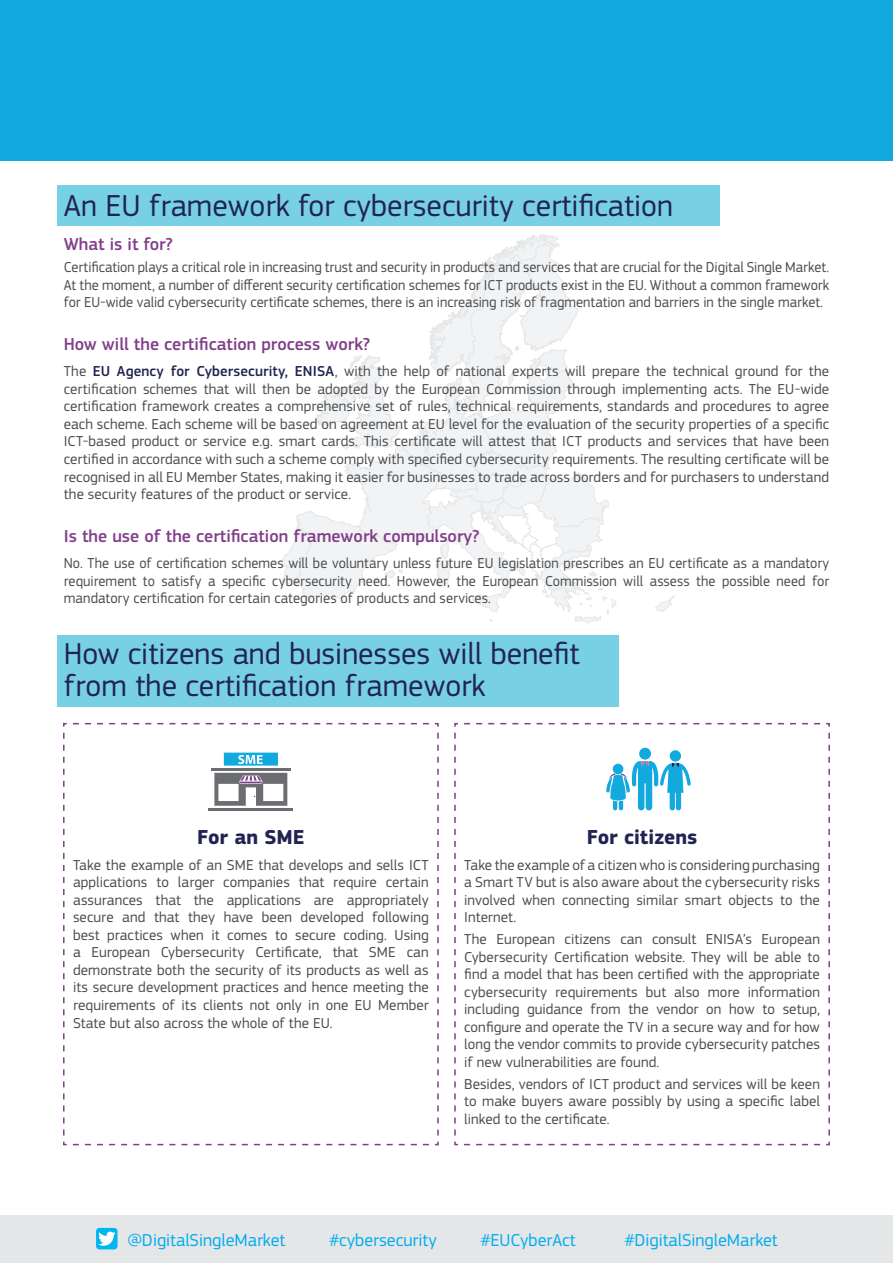
<style>
.page{position:relative;width:893px;height:1263px;background:#fff}
.page>*{position:absolute;margin:0;border:0;box-sizing:border-box;transform-origin:0 0}
.t1{font:31.5px/31.5px "EC Square Sans Pro";color:#212450}
.t2{font:700 21px "EC Square Sans Pro";color:#212450}
.t3{font:500 18px "EC Square Sans Pro";color:#813f8a}
.t4{font:18px "EC Square Sans Pro";color:#00aeef}
.t5{font:15px/17.5px "EC Square Sans Pro";letter-spacing:.005em;color:#4b4c4d;text-align:justify}
.t6{font:15px/17.5px "EC Square Sans Pro";letter-spacing:.005em;color:#4b4c4d;text-align:justify;scale:.96 1}
.s1{font-weight:500;color:#212450}
</style>
<div class="page">
<div style="left:57px;top:185px;width:662px;height:41px;background:#78d0e4"></div>
<div style="left:57px;top:635px;width:562px;height:72px;background:#78d0e4"></div>
<svg style="left:655px;top:595px;width:20px;height:17px"></svg>
<svg style="left:281px;top:234px;width:335px;height:389px"></svg>
<div style="left:0;top:0;width:893px;height:160px;background:#12a9de"></div>
<svg style="left:63px;top:722px;width:376px;height:424px"></svg>
<svg style="left:454px;top:722px;width:376px;height:424px"></svg>
<hr style="left:209px;top:808px;width:84px;height:2px;background:#6c6d70">
<hr style="left:211px;top:768px;width:80px;height:3px;background:#6c6d70">
<svg style="left:214px;top:773px;width:73px;height:33px"></svg>
<svg style="left:224px;top:753px;width:54px;height:13px"></svg>
<div style="left:0;top:1215px;width:893px;height:48px;background:#e5e6e8"></div>
<div style="left:96px;top:1228px;width:22px;height:21px;background:#00b6f0;border-radius:3px"></div>
<svg style="left:98px;top:1231px;width:17px;height:15px"></svg>
<div style="left:639px;top:748px;width:12px;height:12px;background:#12a9de;border-radius:50%"></div>
<svg style="left:606px;top:750px;width:85px;height:60px"></svg>
<h1 class="t1" style="left:64px;top:190px;width:611px">An EU framework for cybersecurity certification</h1>
<p class="t3" style="left:64px;top:234px;width:111px">What is it for?</p>
<p class="t6" style="left:64px;top:259px;width:799px">Certification plays a critical role in increasing trust and security in products and services that are crucial for the Digital Single Market.<br>At the moment, a number of different security certification schemes for ICT products exist in the EU. Without a common framework for EU-wide valid cybersecurity certificate schemes, there is an increasing risk of fragmentation and barriers in the single market.</p>
<p class="t3" style="left:64px;top:334px;width:308px">How will the certification process work?</p>
<p class="t5" style="left:64px;top:363px;width:767px">The <span class="s1">EU Agency for Cybersecurity, ENISA</span>, with the help of national experts will prepare the technical ground for the certification schemes that will then be adopted by the European Commission through implementing acts. The EU-wide certification framework creates a comprehensive set of rules, technical requirements, standards and procedures to agree each scheme. Each scheme will be based on agreement at EU level for the evaluation of the security properties of a specific ICT-based product or service e.g. smart cards. This certificate will attest that ICT products and services that have been certified in accordance with such a scheme comply with specified cybersecurity requirements. The resulting certificate will be recognised in all EU Member States, making it easier for businesses to trade across borders and for purchasers to understand the security features of the product or service.</p>
<p class="t3" style="left:64px;top:525px;width:417px">Is the use of the certification framework compulsory?</p>
<p class="t6" style="left:64px;top:554px;width:799px">No. The use of certification schemes will be voluntary unless future EU legislation prescribes an EU certificate as a mandatory requirement to satisfy a specific cybersecurity need. However, the European Commission will assess the possible need for mandatory certification for certain categories of products and services.</p>
<h1 class="t1" style="left:64px;top:638px;width:517px">How citizens and businesses will benefit from the certification framework</h1>
<h2 class="t2" style="left:197px;top:824px;width:109px">For an SME</h2>
<p class="t5" style="left:73px;top:856px;width:357px">Take the example of an SME that develops and sells ICT applications to larger companies that require certain assurances that the applications are appropriately secure and that they have been developed following best practices when it comes to secure coding. Using a European Cybersecurity Certificate, that SME can demonstrate both the security of its products as well as its secure development practices and hence meeting the requirements of its clients not only in one EU Member State but also across the whole of the EU.</p>
<h2 class="t2" style="left:587px;top:824px;width:112px">For citizens</h2>
<p class="t5" style="left:464px;top:856px;width:357px">Take the example of a citizen who is considering purchasing a Smart TV but is also aware about the cybersecurity risks involved when connecting similar smart objects to the Internet.</p>
<p class="t5" style="left:464px;top:930px;width:357px">The European citizens can consult ENISA’s European Cybersecurity Certification website. They will be able to find a model that has been certified with the appropriate cybersecurity requirements but also more information including guidance from the vendor on how to setup, configure and operate the TV in a secure way and for how long the vendor commits to provide cybersecurity patches if new vulnerabilities are found.</p>
<p class="t5" style="left:464px;top:1075px;width:357px">Besides, vendors of ICT product and services will be keen to make buyers aware possibly by using a specific label linked to the certificate.</p>
<p class="t4" style="left:127px;top:1229px;width:160px">@DigitalSingleMarket</p>
<p class="t4" style="left:329px;top:1229px;width:109px">#cybersecurity</p>
<p class="t4" style="left:480px;top:1229px;width:97px">#EUCyberAct</p>
<p class="t4" style="left:624px;top:1229px;width:155px">#DigitalSingleMarket</p>
</div>
